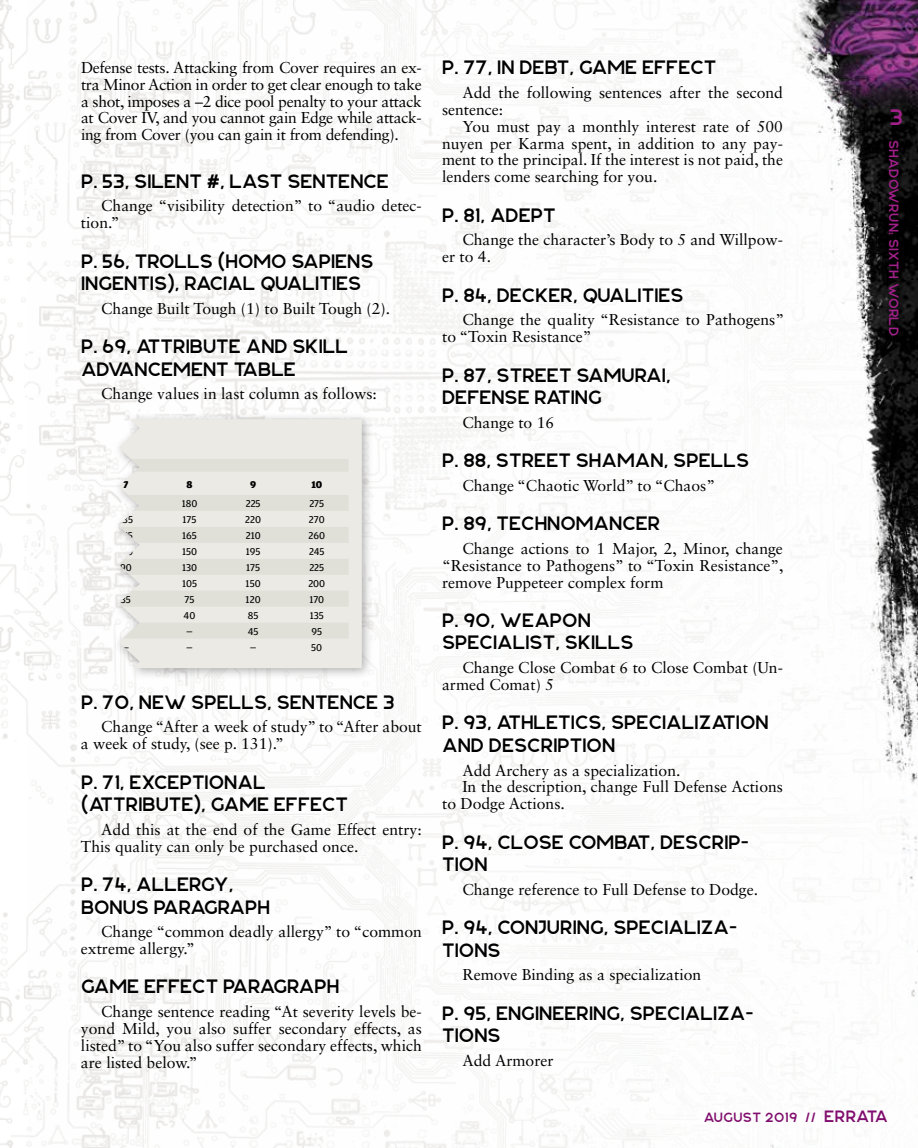
<style>
.page{position:relative;width:918px;height:1148px;background:#fff}
.page>*{position:absolute;margin:0;border:0;box-sizing:border-box;transform-origin:0 0}
.t1{font:22.5px "Njord";color:#a12089}
.t2{font:19.5px/22.5px "Njord";color:#000}
.t3{font:15.75px/16.8px "Sabon LT Std";color:#000}
.t4{font:13.5px "Njord";letter-spacing:.02em;color:#a12089}
.t5{font:13.5px "Njord";letter-spacing:.03em;color:#800d6d}
.t6{font:10.5px "Amplitude";color:#000}
.t7{font:900 10.5px "Amplitude";color:#000}
.s1{font-size:16.5px}
</style>
<div class="page">
<img style="left:28px;top:0;width:890px;height:1148px">
<div style="left:885px;top:136px;width:23px;height:208px;background:#000;opacity:.5"></div>
<p class="t3" style="left:81px;top:59px;width:342px;text-align:justify">Defense tests. Attacking from Cover requires an ex&shy;tra Minor Action in order to get clear enough to take a shot, imposes a –2 dice pool penalty to your attack at Cover IV, and you cannot gain Edge while attack&shy;ing from Cover (you can gain it from defending).</p>
<p class="t2" style="left:81px;top:169px;width:310px">P. 53, SILENT #, LAST SENTENCE</p>
<p class="t3" style="left:81px;top:197px;width:342px;text-indent:20px">Change “visibility detection” to “audio detec&shy;tion.”</p>
<p class="t2" style="left:81px;top:249px;width:294px">P. 56, TROLLS (HOMO SAPIENS<br>INGENTIS), RACIAL QUALITIES</p>
<p class="t3" style="left:101px;top:299px;width:290px">Change Built Tough (1) to Built Tough (2).</p>
<p class="t2" style="left:81px;top:334px;width:269px">P. 69, ATTRIBUTE AND SKILL<br>ADVANCEMENT TABLE</p>
<p class="t3" style="left:101px;top:385px;width:277px">Change values in last column as follows:</p>
<p class="t7" style="left:123px;top:478px;width:7px">7</p>
<p class="t7" style="left:187px;top:478px;width:8px">8</p>
<p class="t7" style="left:250px;top:478px;width:8px">9</p>
<p class="t7" style="left:311px;top:478px;width:12px">10</p>
<p class="t6" style="left:182px;top:498px;width:17px">180</p>
<p class="t6" style="left:246px;top:498px;width:16px">225</p>
<p class="t6" style="left:309px;top:498px;width:16px">275</p>
<p class="t6" style="left:119px;top:514px;width:16px">135</p>
<p class="t6" style="left:183px;top:514px;width:15px">175</p>
<p class="t6" style="left:245px;top:514px;width:17px">220</p>
<p class="t6" style="left:309px;top:514px;width:17px">270</p>
<p class="t6" style="left:119px;top:529px;width:16px">125</p>
<p class="t6" style="left:182px;top:529px;width:16px">165</p>
<p class="t6" style="left:246px;top:529px;width:17px">210</p>
<p class="t6" style="left:309px;top:529px;width:18px">260</p>
<p class="t6" style="left:182px;top:545px;width:17px">150</p>
<p class="t6" style="left:246px;top:545px;width:16px">195</p>
<p class="t6" style="left:309px;top:545px;width:17px">245</p>
<p class="t6" style="left:120px;top:561px;width:13px">90</p>
<p class="t6" style="left:182px;top:561px;width:17px">130</p>
<p class="t6" style="left:246px;top:561px;width:15px">175</p>
<p class="t6" style="left:309px;top:561px;width:16px">225</p>
<p class="t6" style="left:182px;top:577px;width:17px">105</p>
<p class="t6" style="left:246px;top:577px;width:17px">150</p>
<p class="t6" style="left:308px;top:577px;width:18px">200</p>
<p class="t6" style="left:121px;top:593px;width:12px">35</p>
<p class="t6" style="left:185px;top:593px;width:11px">75</p>
<p class="t6" style="left:246px;top:593px;width:17px">120</p>
<p class="t6" style="left:309px;top:593px;width:16px">170</p>
<p class="t6" style="left:184px;top:609px;width:13px">40</p>
<p class="t6" style="left:248px;top:609px;width:12px">85</p>
<p class="t6" style="left:310px;top:609px;width:16px">135</p>
<p class="t6" style="left:186px;top:625px;width:8px">—</p>
<p class="t6" style="left:248px;top:625px;width:12px">45</p>
<p class="t6" style="left:311px;top:625px;width:12px">95</p>
<p class="t6" style="left:123px;top:641px;width:8px">—</p>
<p class="t6" style="left:186px;top:641px;width:8px">—</p>
<p class="t6" style="left:250px;top:641px;width:8px">—</p>
<p class="t6" style="left:311px;top:641px;width:13px">50</p>
<p class="t2" style="left:81px;top:690px;width:315px">P. 70, NEW SPELLS, SENTENCE 3</p>
<p class="t3" style="left:81px;top:718px;width:342px;text-indent:20px">Change “After a week of study” to “After about a week of study, (see p. 131).”</p>
<p class="t2" style="left:81px;top:769px;width:269px">P. 71, EXCEPTIONAL (ATTRIBUTE), GAME EFFECT</p>
<p class="t3" style="left:81px;top:820px;width:342px;text-indent:20px">Add this at the end of the Game Effect entry:<br>This quality can only be purchased once.</p>
<p class="t2" style="left:81px;top:872px;width:191px">P. 74, ALLERGY,<br>BONUS PARAGRAPH</p>
<p class="t3" style="left:81px;top:923px;width:342px;text-indent:20px">Change “common deadly allergy” to “common extreme allergy.”</p>
<p class="t2" style="left:81px;top:974px;width:260px">GAME EFFECT PARAGRAPH</p>
<p class="t3" style="left:81px;top:1003px;width:342px;text-align:justify;text-indent:20px">Change sentence reading “At severity levels be&shy;yond Mild, you also suffer secondary effects, as listed” to “You also suffer secondary effects, which are listed below.”</p>
<p class="t2" style="left:442px;top:55px;width:276px">P. 77, IN DEBT, GAME EFFECT</p>
<p class="t3" style="left:442px;top:84px;width:342px;text-indent:20px">Add the following sentences after the second sentence:</p>
<p class="t3" style="left:442px;top:118px;width:342px;text-align:justify;text-indent:20px">You must pay a monthly interest rate of 500 nuyen per Karma spent, in addition to any pay&shy;ment to the principal. If the interest is not paid, the lenders come searching for you.</p>
<p class="t2" style="left:442px;top:203px;width:115px">P. 81, ADEPT</p>
<p class="t3" style="left:442px;top:231px;width:342px;text-indent:20px">Change the character’s Body to 5 and Willpow&shy;er to 4.</p>
<p class="t2" style="left:442px;top:283px;width:243px">P. 84, DECKER, QUALITIES</p>
<p class="t3" style="left:442px;top:311px;width:344px;text-indent:20px">Change the quality “Resistance to Pathogens” to “Toxin Resistance”</p>
<p class="t2" style="left:442px;top:363px;width:230px">P. 87, STREET SAMURAI,<br>DEFENSE RATING</p>
<p class="t3" style="left:462px;top:414px;width:93px">Change to 16</p>
<p class="t2" style="left:442px;top:448px;width:309px">P. 88, STREET SHAMAN, SPELLS</p>
<p class="t3" style="left:462px;top:477px;width:254px">Change “Chaotic World” to “Chaos”</p>
<p class="t2" style="left:442px;top:511px;width:220px">P. 89, TECHNOMANCER</p>
<p class="t3" style="left:442px;top:540px;width:343px;text-align:justify;text-indent:20px">Change actions to 1 Major, 2, Minor, change “Resistance to Pathogens” to “Toxin Resistance”, remove Puppeteer complex form</p>
<p class="t2" style="left:442px;top:608px;width:193px">P. 90, WEAPON<br>SPECIALIST, SKILLS</p>
<p class="t3" style="left:442px;top:659px;width:342px;text-indent:20px">Change Close Combat 6 to Close Combat (Un&shy;armed Comat) 5</p>
<p class="t2" style="left:442px;top:710px;width:328px">P. 93, ATHLETICS, SPECIALIZATION<br>AND DESCRIPTION</p>
<p class="t3" style="left:462px;top:761px;width:220px">Add Archery as a specialization.</p>
<p class="t3" style="left:462px;top:778px;width:322px">In the description, change Full Defense Actions</p>
<p class="t3" style="left:442px;top:795px;width:124px">to Dodge Actions.</p>
<p class="t2" style="left:442px;top:829px;width:308px">P. 94, CLOSE COMBAT, DESCRIP-<br>TION</p>
<p class="t3" style="left:462px;top:880px;width:297px">Change reference to Full Defense to Dodge.</p>
<p class="t2" style="left:442px;top:915px;width:297px">P. 94, CONJURING, SPECIALIZA-<br>TIONS</p>
<p class="t3" style="left:462px;top:966px;width:240px">Remove Binding as a specialization</p>
<p class="t2" style="left:442px;top:1000px;width:313px">P. 95, ENGINEERING, SPECIALIZA-<br>TIONS</p>
<p class="t3" style="left:462px;top:1051px;width:93px">Add Armorer</p>
<h1 class="t1" style="left:890px;top:103px;width:15px">3</h1>
<p class="t4" style="left:902px;top:140px;width:197px;rotate:90deg">SHADOWRUN: SIXTH WORLD</p>
<p class="t5" style="left:704px;top:1109px;width:186px">AUGUST 2019 // <span class="s1">ERRATA</span></p>
</div>
